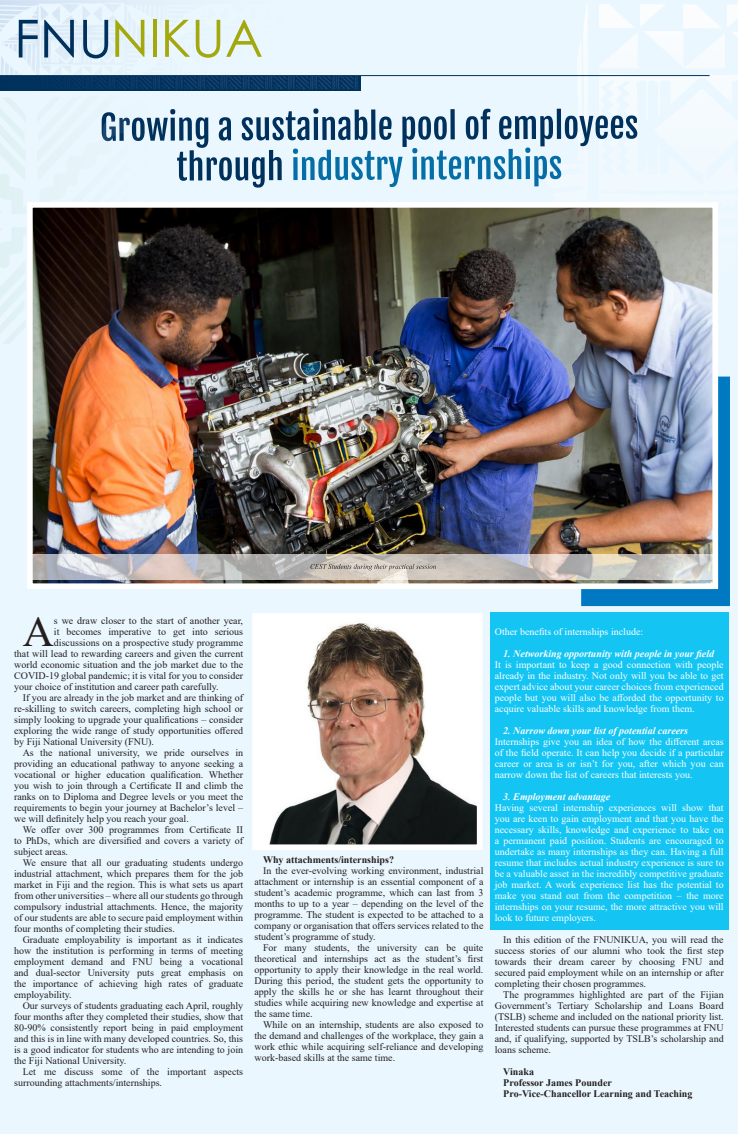
<style>
.page{position:relative;width:738px;height:1134px;background:#fff}
.page>*{position:absolute;margin:0;border:0;box-sizing:border-box;transform-origin:0 0}
.t1{font:51.5px "Century Gothic";color:#a3a80d}
.t2{font:43.2px "Times New Roman";color:#241f1f}
.t3{font:10px/11px "Times New Roman";color:#241f1f;text-align:justify}
.t4{font:10px/11px "Times New Roman";color:#fff;text-align:justify}
.t5{font:italic 700 10px "Times New Roman";color:#fff}
.t6{font:700 10px/11px "Times New Roman";color:#241f1f}
.s1{font-size:52.4px;color:#00305c}
</style>
<div class="page">
<div style="left:0;top:0;width:737px;height:1134px;background:#eaf7fe"></div>
<div style="left:490px;top:612px;width:238px;height:317px;background:#14c5f4"></div>
<svg style="left:0;top:0;width:737px;height:346px"></svg>
<svg style="left:581px;top:377px;width:148px;height:229px;background:#0c7fc4"></svg>
<img style="left:34px;top:209px;width:676px;height:373px">
<div style="left:27px;top:202px;width:690px;height:387px;border:6px solid #fff"></div>
<img style="left:259px;top:620px;width:216px;height:223px">
<div style="left:252px;top:613px;width:230px;height:237px;border:6px solid #fff"></div>
<svg style="left:31px;top:554px;width:683px;height:26px;background:#c6c2bf"></svg>
<svg style="left:310px;top:564px;width:125px;height:6px"></svg>
<h1 class="t1" style="left:14px;top:2px;width:250px"><span class="s1">FNU</span>NIKUA</h1>
<h2 class="t2" style="left:23px;top:601px;width:33px">A</h2>
<p class="t3" style="left:54px;top:614px;width:190px">s we draw closer to the start of another year,</p>
<p class="t3" style="left:54px;top:625px;width:190px">it becomes imperative to get into serious</p>
<p class="t3" style="left:54px;top:636px;width:190px">discussions on a prospective study programme</p>
<p class="t3" style="left:14px;top:647px;width:230px">that will lead to rewarding careers and given the current</p>
<p class="t3" style="left:14px;top:658px;width:230px">world economic situation and the job market due to the</p>
<p class="t3" style="left:14px;top:669px;width:230px">COVID-19 global pandemic; it is vital for you to consider</p>
<p class="t3" style="left:14px;top:680px;width:206px">your choice of institution and career path carefully.</p>
<p class="t3" style="left:23px;top:691px;width:222px">If you are already in the job market and are thinking of</p>
<p class="t3" style="left:14px;top:702px;width:230px">re-skilling to switch careers, completing high school or</p>
<p class="t3" style="left:14px;top:713px;width:230px">simply looking to upgrade your qualifications – consider</p>
<p class="t3" style="left:14px;top:724px;width:230px">exploring the wide range of study opportunities offered</p>
<p class="t3" style="left:14px;top:735px;width:141px">by Fiji National University (FNU).</p>
<p class="t3" style="left:23px;top:746px;width:222px">As the national university, we pride ourselves in</p>
<p class="t3" style="left:14px;top:757px;width:230px">providing an educational pathway to anyone seeking a</p>
<p class="t3" style="left:14px;top:768px;width:230px">vocational or higher education qualification. Whether</p>
<p class="t3" style="left:14px;top:779px;width:230px">you wish to join through a Certificate II and climb the</p>
<p class="t3" style="left:14px;top:790px;width:230px">ranks on to Diploma and Degree levels or you meet the</p>
<p class="t3" style="left:14px;top:801px;width:230px">requirements to begin your journey at Bachelor’s level –</p>
<p class="t3" style="left:14px;top:812px;width:176px">we will definitely help you reach your goal.</p>
<p class="t3" style="left:23px;top:823px;width:222px">We offer over 300 programmes from Certificate II</p>
<p class="t3" style="left:14px;top:834px;width:230px">to PhDs, which are diversified and covers a variety of</p>
<p class="t3" style="left:14px;top:845px;width:55px">subject areas.</p>
<p class="t3" style="left:23px;top:856px;width:222px">We ensure that all our graduating students undergo</p>
<p class="t3" style="left:14px;top:867px;width:230px">industrial attachment, which prepares them for the job</p>
<p class="t3" style="left:14px;top:878px;width:230px">market in Fiji and the region. This is what sets us apart</p>
<p class="t3" style="left:14px;top:889px;width:230px">from other universities – where all our students go through</p>
<p class="t3" style="left:14px;top:900px;width:230px">compulsory industrial attachments. Hence, the majority</p>
<p class="t3" style="left:14px;top:911px;width:230px">of our students are able to secure paid employment within</p>
<p class="t3" style="left:14px;top:922px;width:162px">four months of completing their studies.</p>
<p class="t3" style="left:23px;top:933px;width:222px">Graduate employability is important as it indicates</p>
<p class="t3" style="left:14px;top:944px;width:230px">how the institution is performing in terms of meeting</p>
<p class="t3" style="left:14px;top:955px;width:230px">employment demand and FNU being a vocational</p>
<p class="t3" style="left:14px;top:966px;width:230px">and dual-sector University puts great emphasis on</p>
<p class="t3" style="left:14px;top:977px;width:230px">the importance of achieving high rates of graduate</p>
<p class="t3" style="left:14px;top:988px;width:59px">employability.</p>
<p class="t3" style="left:23px;top:999px;width:222px">Our surveys of students graduating each April, roughly</p>
<p class="t3" style="left:14px;top:1010px;width:230px">four months after they completed their studies, show that</p>
<p class="t3" style="left:14px;top:1021px;width:230px">80-90% consistently report being in paid employment</p>
<p class="t3" style="left:14px;top:1032px;width:230px">and this is in line with many developed countries. So, this</p>
<p class="t3" style="left:14px;top:1043px;width:230px">is a good indicator for students who are intending to join</p>
<p class="t3" style="left:14px;top:1054px;width:114px">the Fiji National University.</p>
<p class="t3" style="left:23px;top:1065px;width:222px">Let me discuss some of the important aspects</p>
<p class="t3" style="left:14px;top:1076px;width:149px">surrounding attachments/internships.</p>
<p class="t6" style="left:263px;top:853px;width:132px">Why attachments/internships?</p>
<p class="t3" style="left:254px;top:864px;width:230px;text-indent:9px">In the ever-evolving working environment, industrial attachment or internship is an essential component of a student’s academic programme, which can last from 3 months to up to a year – depending on the level of the programme. The student is expected to be attached to a company or organisation that offers services related to the student’s programme of study.</p>
<p class="t3" style="left:254px;top:941px;width:230px;text-indent:9px">For many students, the university can be quite theoretical and internships act as the student’s first opportunity to apply their knowledge in the real world.<br>During this period, the student gets the opportunity to apply the skills he or she has learnt throughout their studies while acquiring new knowledge and expertise at the same time.</p>
<p class="t3" style="left:254px;top:1018px;width:230px;text-indent:9px">While on an internship, students are also exposed to the demand and challenges of the workplace, they gain a work ethic while acquiring self-reliance and developing work-based skills at the same time.</p>
<p class="t4" style="left:494px;top:625px;width:150px">Other benefits of internships include:</p>
<p class="t5" style="left:503px;top:646px;width:212px">1. Networking opportunity with people in your field</p>
<p class="t4" style="left:494px;top:658px;width:230px">It is important to keep a good connection with people already in the industry. Not only will you be able to get expert advice about your career choices from experienced people but you will also be afforded the opportunity to acquire valuable skills and knowledge from them.</p>
<p class="t5" style="left:503px;top:723px;width:186px">2. Narrow down your list of potential careers</p>
<p class="t4" style="left:494px;top:735px;width:230px">Internships give you an idea of how the different areas of the field operate. It can help you decide if a particular career or area is or isn’t for you, after which you can narrow down the list of careers that interests you.</p>
<p class="t5" style="left:503px;top:789px;width:108px">3. Employment advantage</p>
<p class="t4" style="left:494px;top:801px;width:230px">Having several internship experiences will show that you are keen to gain employment and that you have the necessary skills, knowledge and experience to take on a permanent paid position. Students are encouraged to undertake as many internships as they can. Having a full resume that includes actual industry experience is sure to be a valuable asset in the incredibly competitive graduate job market. A work experience list has the potential to make you stand out from the competition – the more internships on your resume, the more attractive you will look to future employers.</p>
<p class="t3" style="left:494px;top:933px;width:230px;text-indent:9px">In this edition of the FNUNIKUA, you will read the success stories of our alumni who took the first step towards their dream career by choosing FNU and secured paid employment while on an internship or after completing their chosen programmes.</p>
<p class="t3" style="left:494px;top:988px;width:230px;text-indent:9px">The programmes highlighted are part of the Fijian Government’s Tertiary Scholarship and Loans Board (TSLB) scheme and included on the national priority list.<br>Interested students can pursue these programmes at FNU and, if qualifying, supported by TSLB’s scholarship and loans scheme.</p>
<p class="t6" style="left:503px;top:1065px;width:190px">Vinaka<br>Professor James Pounder<br>Pro-Vice-Chancellor Learning and Teaching</p>
</div>
